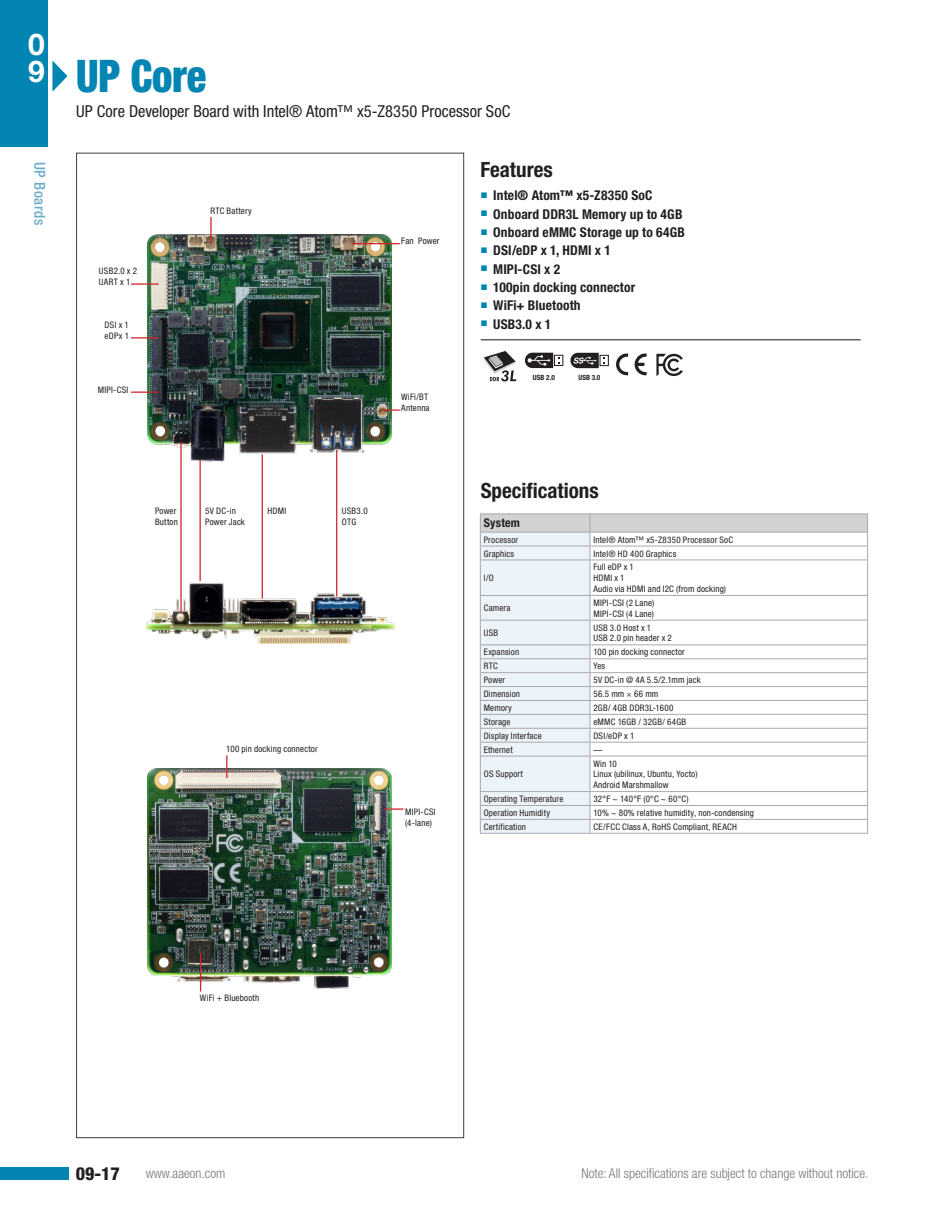
<style>
.page{position:relative;width:944px;height:1214px;background:#fff}
.page>*{position:absolute;margin:0;border:0;box-sizing:border-box;transform-origin:0 0}
.Product_Name-Odd{font:900 condensed 45px "Helvetica Neue";letter-spacing:-.005em;color:#0285b3;scale:.9 1}
.t1{font:700 30px/27px "Helvetica Neue";color:#fffefa}
.Spec-Title-01{font:700 condensed 21px "Helvetica Neue";color:#231f20}
.t2{font:800 condensed 18px "Helvetica Neue";color:#231f20}
.Product_Description{font:condensed 16.5px "Helvetica Neue";color:#231f20}
.t3{font:500 condensed 15px "Helvetica Neue";letter-spacing:.035em;color:#6dabcd}
.t4{font:700 condensed 13.5px "Helvetica Neue";letter-spacing:.01em;color:#231f20}
.t5{font:300 condensed 13.5px "Helvetica Neue";color:#757679}
.Spec-TD-Title-Bold{font:700 condensed 12px "Helvetica Neue";letter-spacing:.02em;color:#231f20}
.Spec-TD-TXT{font:condensed 9px "Helvetica Neue";letter-spacing:.02em;color:#231f20}
.Tag-S01{font:condensed 9px/10.8px "Helvetica Neue";letter-spacing:.025em;color:#231f20}
.t6{font:700 condensed 7.2px "Helvetica Neue";color:#231f20}
</style>
<div class="page">
<div style="left:0;top:0;width:47px;height:146px;background:#0285b3"></div>
<svg style="left:52px;top:61px;width:16px;height:31px"></svg>
<div style="left:0;top:1167px;width:68px;height:12px;background:#0285b3"></div>
<hr style="left:589px;top:513px;width:279px;height:1px;background:#a8a9ad">
<hr style="left:589px;top:833px;width:279px;height:1px;background:#a8a9ad">
<hr style="left:480px;top:513px;width:109px;height:1px;background:#a8a9ad">
<svg style="left:480px;top:514px;width:388px;height:319px"></svg>
<hr style="left:480px;top:686px;width:109px;height:1px;background:#a8a9ad">
<hr style="left:480px;top:700px;width:109px;height:1px;background:#a8a9ad">
<hr style="left:480px;top:714px;width:109px;height:1px;background:#a8a9ad">
<hr style="left:480px;top:728px;width:109px;height:1px;background:#a8a9ad">
<hr style="left:480px;top:741px;width:109px;height:1px;background:#a8a9ad">
<hr style="left:480px;top:791px;width:109px;height:1px;background:#a8a9ad">
<hr style="left:480px;top:559px;width:109px;height:1px;background:#a8a9ad">
<hr style="left:480px;top:595px;width:109px;height:1px;background:#a8a9ad">
<hr style="left:480px;top:658px;width:109px;height:1px;background:#a8a9ad">
<hr style="left:480px;top:833px;width:109px;height:1px;background:#a8a9ad">
<img style="left:147px;top:234px;width:244px;height:227px">
<img style="left:147px;top:768px;width:244px;height:220px">
<img style="left:146px;top:582px;width:248px;height:61px">
<svg style="left:226px;top:755px;width:1px;height:23px"></svg>
<svg style="left:384px;top:808px;width:19px;height:1px"></svg>
<hr style="left:200px;top:953px;width:1px;height:38px;background:#d1232a">
<hr style="left:336px;top:450px;width:1px;height:146px;background:#d1232a">
<hr style="left:261px;top:454px;width:2px;height:144px;background:#d1232a">
<hr style="left:199px;top:460px;width:2px;height:121px;background:#d1232a">
<hr style="left:180px;top:442px;width:2px;height:171px;background:#d1232a">
<hr style="left:351px;top:243px;width:49px;height:1px;background:#d1232a">
<svg style="left:382px;top:409px;width:18px;height:2px"></svg>
<hr style="left:131px;top:283px;width:27px;height:2px;background:#d1232a">
<svg style="left:131px;top:337px;width:27px;height:1px"></svg>
<hr style="left:131px;top:391px;width:27px;height:2px;background:#d1232a">
<hr style="left:210px;top:217px;width:2px;height:27px;background:#d1232a">
<hr style="left:480px;top:339px;width:380px;height:1px;background:#231f20">
<svg style="left:484px;top:351px;width:32px;height:30px"></svg>
<div style="left:599px;top:355px;width:10px;height:11px;border:1px solid #231f20"></div>
<svg style="left:570px;top:353px;width:35px;height:15px"></svg>
<div style="left:554px;top:355px;width:9px;height:11px;border:1px solid #231f20"></div>
<svg style="left:525px;top:353px;width:34px;height:15px"></svg>
<svg style="left:656px;top:354px;width:27px;height:22px"></svg>
<svg style="left:634px;top:353px;width:12px;height:22px"></svg>
<svg style="left:616px;top:353px;width:12px;height:22px"></svg>
<h2 class="t1" style="left:28px;top:30px;width:18px">0<br>9</h2>
<h3 class="t3" style="left:49px;top:162px;width:65px;rotate:90deg">UP Boards</h3>
<p class="Product_Name-Odd" style="left:76px;top:48px;width:146px">UP Core</p>
<p class="Product_Description" style="left:76px;top:101px;width:436px">UP Core Developer Board with Intel® Atom™ x5-Z8350 Processor SoC</p>
<p class="Tag-S01" style="left:99px;top:265px;width:40px">USB2.0 x 2</p>
<p class="Tag-S01" style="left:99px;top:276px;width:33px">UART x 1</p>
<p class="Tag-S01" style="left:105px;top:319px;width:26px">DSI x 1</p>
<p class="Tag-S01" style="left:105px;top:330px;width:26px">eDPx 1</p>
<p class="Tag-S01" style="left:98px;top:384px;width:32px">MIPI-CSI</p>
<p class="Tag-S01" style="left:210px;top:205px;width:43px">RTC Battery</p>
<p class="Tag-S01" style="left:155px;top:505px;width:23px">Power</p>
<p class="Tag-S01" style="left:155px;top:516px;width:24px">Button</p>
<p class="Tag-S01" style="left:205px;top:505px;width:32px">5V DC-in</p>
<p class="Tag-S01" style="left:267px;top:505px;width:20px">HDMI</p>
<p class="Tag-S01" style="left:205px;top:516px;width:41px">Power Jack</p>
<p class="Tag-S01" style="left:401px;top:236px;width:40px">Fan Power</p>
<p class="Tag-S01" style="left:401px;top:391px;width:30px">WiFi/BT<br>Antenna</p>
<p class="Tag-S01" style="left:342px;top:505px;width:27px">USB3.0<br>OTG</p>
<p class="Tag-S01" style="left:226px;top:743px;width:93px">100 pin docking connector</p>
<p class="Tag-S01" style="left:405px;top:806px;width:32px">MIPI-CSI</p>
<p class="Tag-S01" style="left:405px;top:817px;width:28px">(4-lane)</p>
<h3 class="Spec-Title-01" style="left:480px;top:157px;width:74px">Features</h3>
<p class="t4" style="left:480px;top:187px;width:173px"><sup>■</sup> Intel® Atom™ x5-Z8350 SoC</p>
<p class="t4" style="left:480px;top:206px;width:203px"><sup>■</sup> Onboard DDR3L Memory up to 4GB</p>
<p class="t4" style="left:480px;top:224px;width:206px"><sup>■</sup> Onboard eMMC Storage up to 64GB</p>
<p class="t4" style="left:480px;top:242px;width:132px"><sup>■</sup> DSI/eDP x 1, HDMI x 1</p>
<p class="t4" style="left:480px;top:261px;width:81px"><sup>■</sup> MIPI-CSI x 2</p>
<p class="t4" style="left:480px;top:279px;width:156px"><sup>■</sup> 100pin docking connector</p>
<p class="t4" style="left:480px;top:297px;width:102px"><sup>■</sup> WiFi+ Bluetooth</p>
<p class="t4" style="left:480px;top:316px;width:72px"><sup>■</sup> USB3.0 x 1</p>
<p class="t6" style="left:533px;top:373px;width:23px">USB 2.0</p>
<p class="t6" style="left:578px;top:373px;width:23px">USB 3.0</p>
<p class="Spec-Title-01" style="left:480px;top:477px;width:119px">Specifications</p>
<p class="Spec-TD-Title-Bold" style="left:484px;top:515px;width:38px">System</p>
<p class="Spec-TD-TXT" style="left:484px;top:534px;width:36px">Processor</p>
<p class="Spec-TD-TXT" style="left:593px;top:534px;width:141px">Intel® Atom™ x5-Z8350 Processor SoC</p>
<p class="Spec-TD-TXT" style="left:484px;top:548px;width:32px">Graphics</p>
<p class="Spec-TD-TXT" style="left:593px;top:548px;width:84px">Intel® HD 400 Graphics</p>
<p class="Spec-TD-TXT" style="left:484px;top:573px;width:11px">I/O</p>
<p class="Spec-TD-TXT" style="left:593px;top:562px;width:42px">Full eDP x 1</p>
<p class="Spec-TD-TXT" style="left:593px;top:573px;width:33px">HDMI x 1</p>
<p class="Spec-TD-TXT" style="left:593px;top:583px;width:134px">Audio via HDMI and I2C (from docking)</p>
<p class="Spec-TD-TXT" style="left:484px;top:603px;width:28px">Camera</p>
<p class="Spec-TD-TXT" style="left:484px;top:627px;width:16px">USB</p>
<p class="Spec-TD-TXT" style="left:593px;top:597px;width:62px">MIPI-CSI (2 Lane)</p>
<p class="Spec-TD-TXT" style="left:593px;top:608px;width:62px">MIPI-CSI (4 Lane)</p>
<p class="Spec-TD-TXT" style="left:593px;top:622px;width:59px">USB 3.0 Host x 1</p>
<p class="Spec-TD-TXT" style="left:593px;top:633px;width:80px">USB 2.0 pin header x 2</p>
<p class="Spec-TD-TXT" style="left:484px;top:647px;width:37px">Expansion</p>
<p class="Spec-TD-TXT" style="left:593px;top:647px;width:93px">100 pin docking connector</p>
<p class="Spec-TD-TXT" style="left:484px;top:661px;width:16px">RTC</p>
<p class="Spec-TD-TXT" style="left:593px;top:661px;width:13px">Yes</p>
<p class="Spec-TD-TXT" style="left:484px;top:675px;width:23px">Power</p>
<p class="Spec-TD-TXT" style="left:593px;top:675px;width:109px">5V DC-in @ 4A 5.5/2.1mm jack</p>
<p class="Spec-TD-TXT" style="left:484px;top:688px;width:38px">Dimension</p>
<p class="Spec-TD-TXT" style="left:593px;top:688px;width:66px">56.5 mm × 66 mm</p>
<p class="Spec-TD-TXT" style="left:484px;top:702px;width:30px">Memory</p>
<p class="Spec-TD-TXT" style="left:593px;top:702px;width:82px">2GB/ 4GB DDR3L-1600</p>
<p class="Spec-TD-TXT" style="left:484px;top:716px;width:28px">Storage</p>
<p class="Spec-TD-TXT" style="left:593px;top:716px;width:94px">eMMC 16GB / 32GB/ 64GB</p>
<p class="Spec-TD-TXT" style="left:484px;top:730px;width:59px">Display Interface</p>
<p class="Spec-TD-TXT" style="left:593px;top:730px;width:42px">DSI/eDP x 1</p>
<p class="Spec-TD-TXT" style="left:484px;top:744px;width:30px">Ethernet</p>
<p class="Spec-TD-TXT" style="left:593px;top:744px;width:10px">—</p>
<p class="Spec-TD-TXT" style="left:484px;top:769px;width:41px">OS Support</p>
<p class="Spec-TD-TXT" style="left:593px;top:758px;width:25px">Win 10</p>
<p class="Spec-TD-TXT" style="left:593px;top:769px;width:106px">Linux (ubilinux, Ubuntu, Yocto)</p>
<p class="Spec-TD-TXT" style="left:593px;top:779px;width:77px">Android Marshmallow</p>
<p class="Spec-TD-TXT" style="left:484px;top:793px;width:81px">Operating Temperature</p>
<p class="Spec-TD-TXT" style="left:593px;top:793px;width:97px">32°F ~ 140°F (0°C ~ 60°C)</p>
<p class="Spec-TD-TXT" style="left:484px;top:807px;width:68px">Operation Humidity</p>
<p class="Spec-TD-TXT" style="left:593px;top:807px;width:162px">10% ~ 80% relative humidity, non-condensing</p>
<p class="Spec-TD-TXT" style="left:484px;top:821px;width:44px">Certification</p>
<p class="Spec-TD-TXT" style="left:593px;top:821px;width:145px">CE/FCC Class A, RoHS Compliant, REACH</p>
<p class="Tag-S01" style="left:200px;top:992px;width:61px">WiFi + Bluebooth</p>
<h3 class="t2" style="left:76px;top:1162px;width:46px">09-17</h3>
<h3 class="t5" style="left:146px;top:1165px;width:81px">www.aaeon.com</h3>
<h3 class="t5" style="left:581px;top:1165px;width:288px">Note: All specifications are subject to change without notice.</h3>
</div>
